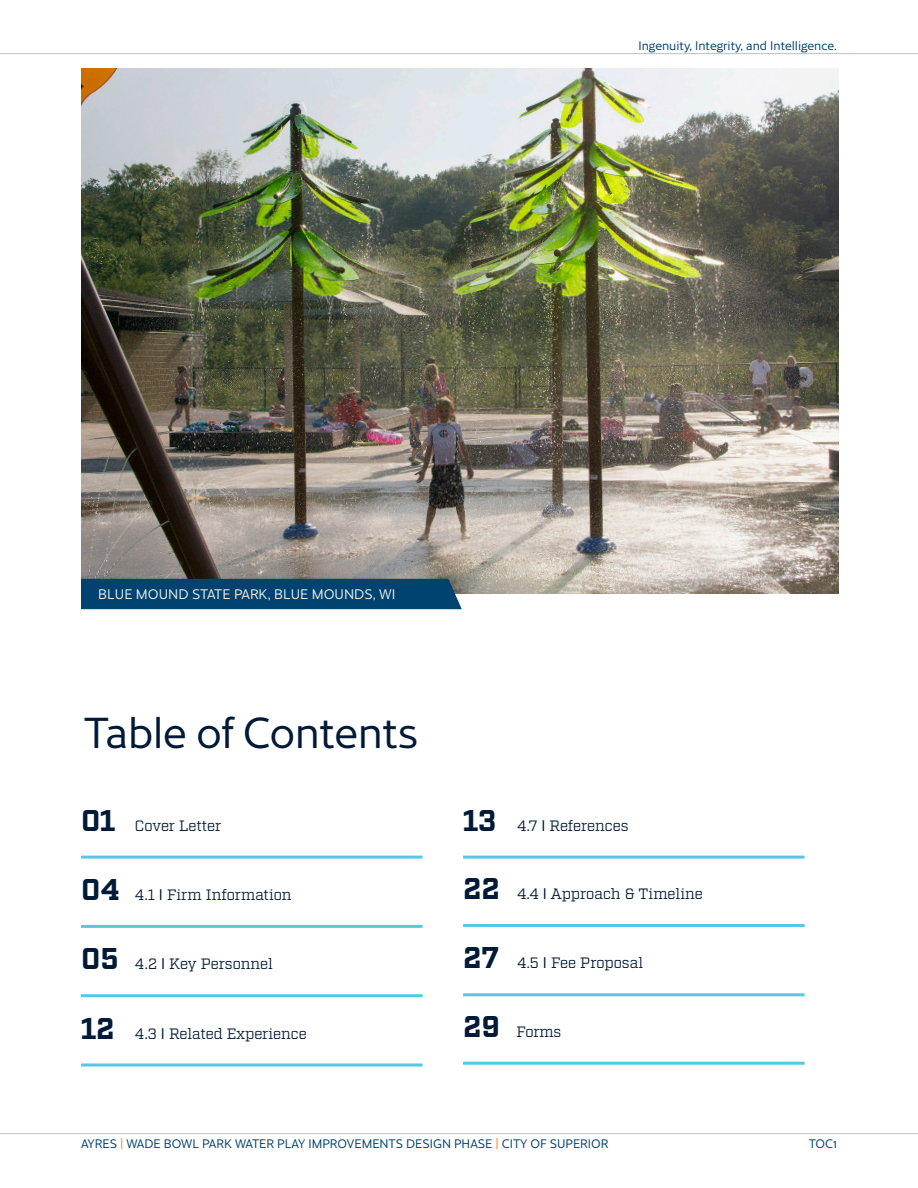
<style>
.page{position:relative;width:918px;height:1188px;background:#fff}
.page>*{position:absolute;margin:0;border:0;box-sizing:border-box;transform-origin:0 0}
.t1{font:42px "Cresta";letter-spacing:-.01em;color:#001a37}
.h4_-_midnight{font:15px "Factoria";letter-spacing:-.01em;color:#001a37}
.blue_bar_title{font:13.5px "Cresta";color:#e9ebe8}
.t2{font:12px "Cresta";color:#004270}
.s1{font-weight:700;font-size:30px}
.s2{font-family:"Cresta"}
.s3{color:#f68f1e}
</style>
<div class="page">
<hr style="left:0;top:1133px;width:918px;height:1px;background:#bdbfc5">
<hr style="left:0;top:53px;width:918px;height:1px;background:#bdbfc5">
<hr style="left:81px;top:856px;width:342px;height:3px;background:#53c9e6">
<hr style="left:81px;top:925px;width:342px;height:3px;background:#53c9e6">
<hr style="left:81px;top:994px;width:342px;height:3px;background:#53c9e6">
<hr style="left:81px;top:1064px;width:342px;height:3px;background:#53c9e6">
<hr style="left:463px;top:856px;width:342px;height:3px;background:#53c9e6">
<hr style="left:463px;top:924px;width:342px;height:3px;background:#53c9e6">
<hr style="left:463px;top:993px;width:342px;height:3px;background:#53c9e6">
<hr style="left:463px;top:1062px;width:342px;height:3px;background:#53c9e6">
<img style="left:81px;top:68px;width:757px;height:526px">
<div style="left:81px;top:579px;width:381px;height:30px;background:#004270"></div>
<p class="t2" style="left:638px;top:36px;width:200px">Ingenuity, Integrity, and Intelligence.</p>
<p class="blue_bar_title" style="left:98px;top:584px;width:299px">BLUE MOUND STATE PARK, BLUE MOUNDS, WI</p>
<p class="t1" style="left:84px;top:702px;width:336px">Table of Contents</p>
<p class="h4_-_midnight" style="left:81px;top:817px;width:142px"><span class="s1">01</span> Cover Letter</p>
<p class="h4_-_midnight" style="left:81px;top:886px;width:212px"><span class="s1">04</span> 4.1 <span class="s2">I</span> Firm Information</p>
<p class="h4_-_midnight" style="left:81px;top:955px;width:194px"><span class="s1">05</span> 4.2 <span class="s2">I</span> Key Personnel</p>
<p class="h4_-_midnight" style="left:81px;top:1025px;width:227px"><span class="s1">12</span> 4.3 <span class="s2">I</span> Related Experience</p>
<p class="h4_-_midnight" style="left:463px;top:817px;width:167px"><span class="s1">13</span> 4.7 <span class="s2">I</span> References</p>
<p class="h4_-_midnight" style="left:463px;top:885px;width:241px"><span class="s1">22</span> 4.4 <span class="s2">I</span> Approach &amp; Timeline</p>
<p class="h4_-_midnight" style="left:463px;top:954px;width:182px"><span class="s1">27</span> 4.5 <span class="s2">I</span> Fee Proposal</p>
<p class="h4_-_midnight" style="left:463px;top:1023px;width:100px"><span class="s1">29</span> Forms</p>
<p class="t2" style="left:81px;top:1135px;width:529px">AYRES <span class="s3">|</span> WADE BOWL PARK WATER PLAY IMPROVEMENTS DESIGN PHASE <span class="s3">|</span> CITY OF SUPERIOR</p>
<p class="t2" style="left:809px;top:1135px;width:30px">TOC1</p>
</div>
